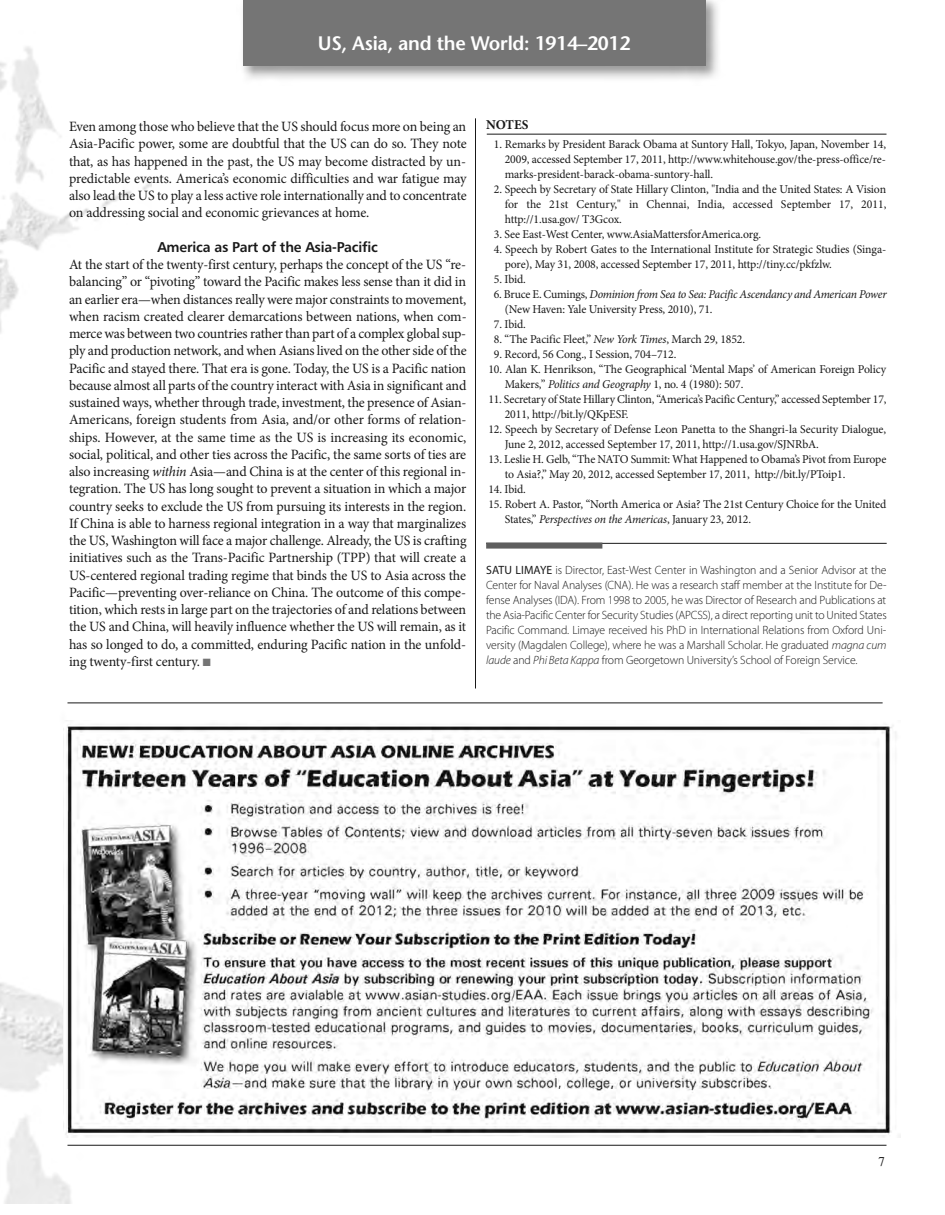
<style>
.page{position:relative;width:945px;height:1215px;background:#fff}
.page>*{position:absolute;margin:0;border:0;box-sizing:border-box;transform-origin:0 0}
.t1{font:600 19.5px "Stone Sans";letter-spacing:-.01em;color:#fff}
.t2{font:14.25px/17.2px "Minion Pro";letter-spacing:-.01em;color:#191919;text-align:justify}
.t3{font:14.25px "Humanist 777 BT Bold B";letter-spacing:-.015em;color:#191919}
.t4{font:700 13.5px "Minion Pro";letter-spacing:-.005em;color:#191919}
.t5{font:13.5px "EAA Times";color:#191919;scale:.95 1}
.t6{font:12px/15px "Minion Pro";letter-spacing:-.01em;color:#191919}
.t7{font:300 12px/15px "Myriad Pro";letter-spacing:-.01em;color:#191919;text-align:justify}
.s1{font-style:italic}
.s2{color:#757575}
.s3{font-weight:400}
</style>
<div class="page">
<img style="left:0;top:46px;width:151px;height:1157px">
<hr style="left:68px;top:1145px;width:818px;height:1px;background:#191919">
<img style="left:242px;top:0;width:476px;height:79px">
<div style="left:243px;top:0;width:462px;height:66px;background:#757575"></div>
<hr style="left:475px;top:118px;width:1px;height:571px;background:#191919">
<img style="left:64px;top:721px;width:837px;height:416px">
<hr style="left:68px;top:703px;width:815px;height:1px;background:#191919">
<hr style="left:486px;top:543px;width:401px;height:1px;background:#191919">
<div style="left:486px;top:543px;width:116px;height:6px;background:#5e5e5e"></div>
<hr style="left:487px;top:134px;width:399px;height:1px;background:#191919">
<h1 class="t1" style="left:318px;top:35px;width:314px">US, Asia, and the World: 1914–2012</h1>
<p class="t2" style="left:69px;top:119px;width:399px">Even among those who believe that the US should focus more on being an Asia-Pacific power, some are doubtful that the US can do so. They note that, as has happened in the past, the US may become distracted by un&shy;predictable events. America’s economic difficulties and war fatigue may also lead the US to play a less active role internationally and to concentrate on addressing social and economic grievances at home.</p>
<p class="t3" style="left:157px;top:241px;width:222px">America as Part of the Asia-Pacific</p>
<p class="t2" style="left:69px;top:257px;width:399px">At the start of the twenty-first century, perhaps the concept of the US “re&shy;balancing” or “pivoting” toward the Pacific makes less sense than it did in an earlier era—when distances really were major constraints to movement, when racism created clearer demarcations between nations, when com&shy;merce was between two countries rather than part of a complex global sup&shy;ply and production network, and when Asians lived on the other side of the Pacific and stayed there. That era is gone. Today, the US is a Pacific nation because almost all parts of the country interact with Asia in significant and sustained ways, whether through trade, investment, the presence of Asian-Americans, foreign students from Asia, and/or other forms of relation&shy;ships. However, at the same time as the US is increasing its economic, social, political, and other ties across the Pacific, the same sorts of ties are also increasing <span class="s1">within</span> Asia—and China is at the center of this regional in&shy;tegration. The US has long sought to prevent a situation in which a major country seeks to exclude the US from pursuing its interests in the region.<br>If China is able to harness regional integration in a way that marginalizes the US, Washington will face a major challenge. Already, the US is crafting initiatives such as the Trans-Pacific Partnership (TPP) that will create a US-centered regional trading regime that binds the US to Asia across the Pacific—preventing over-reliance on China. The outcome of this compe&shy;tition, which rests in large part on the trajectories of and relations between the US and China, will heavily influence whether the US will remain, as it has so longed to do, a committed, enduring Pacific nation in the unfold&shy;ing twenty-first century. <span class="s2">■</span></p>
<p class="t4" style="left:486px;top:120px;width:44px">NOTES</p>
<p class="t6" style="left:505px;top:138px;width:383px;text-align:justify;text-indent:-11px">1. Remarks by President Barack Obama at Suntory Hall, Tokyo, Japan, November 14, 2009, accessed September 17, 2011, http://www.whitehouse.gov/the-press-office/re&shy;marks-president-barack-obama-suntory-hall.</p>
<p class="t6" style="left:505px;top:183px;width:383px;text-align:justify;text-indent:-11px">2. Speech by Secretary of State Hillary Clinton, "India and the United States: A Vision for the 21st Century," in Chennai, India, accessed September 17, 2011, http://1.usa.gov/ T3Gcox.</p>
<p class="t6" style="left:494px;top:228px;width:269px">3. See East-West Center, www.AsiaMattersforAmerica.org.</p>
<p class="t6" style="left:505px;top:243px;width:383px;text-indent:-11px">4. Speech by Robert Gates to the International Institute for Strategic Studies (Singa&shy;pore), May 31, 2008, accessed September 17, 2011, http://tiny.cc/pkfzlw.</p>
<p class="t6" style="left:494px;top:273px;width:33px">5. Ibid.</p>
<p class="t6" style="left:505px;top:288px;width:383px;text-indent:-11px">6. Bruce E. Cumings, <span class="s1">Dominion from Sea to Sea: Pacific Ascendancy and American Power </span>(New Haven: Yale University Press, 2010), 71.</p>
<p class="t6" style="left:494px;top:318px;width:33px">7. Ibid.</p>
<p class="t6" style="left:494px;top:333px;width:253px">8. “The Pacific Fleet,” <span class="s1">New York Times</span>, March 29, 1852.</p>
<p class="t6" style="left:494px;top:348px;width:184px">9. Record, 56 Cong., I Session, 704–712.</p>
<p class="t6" style="left:505px;top:363px;width:383px;text-indent:-16px">10. Alan K. Henrikson, “The Geographical ‘Mental Maps’ of American Foreign Policy<br>Makers,” <span class="s1">Politics and Geography</span> 1, no. 4 (1980): 507.</p>
<p class="t6" style="left:505px;top:393px;width:383px;text-indent:-16px">11. Secretary of State Hillary Clinton, “America’s Pacific Century,” accessed September 17,<br>2011, http://bit.ly/QKpESF.</p>
<p class="t6" style="left:505px;top:423px;width:383px;text-indent:-16px">12. Speech by Secretary of Defense Leon Panetta to the Shangri-la Security Dialogue,<br>June 2, 2012, accessed September 17, 2011, http://1.usa.gov/SJNRbA.</p>
<p class="t6" style="left:505px;top:453px;width:383px;text-indent:-16px">13. Leslie H. Gelb, “The NATO Summit: What Happened to Obama’s Pivot from Europe to Asia?,” May 20, 2012, accessed September 17, 2011, http://bit.ly/PToip1.</p>
<p class="t6" style="left:488px;top:483px;width:39px">14. Ibid.</p>
<p class="t6" style="left:505px;top:498px;width:383px;text-indent:-16px">15. Robert A. Pastor, “North America or Asia? The 21st Century Choice for the United<br>States,” <span class="s1">Perspectives on the Americas</span>, January 23, 2012.</p>
<p class="t7" style="left:486px;top:564px;width:402px"><span class="s3">SAtu LiMAye</span> is Director, East-West Center in Washington and a Senior Advisor at the Center for Naval Analyses (CNA). He was a research staff member at the Institute for De&shy;fense Analyses (IDA). From 1998 to 2005, he was Director of Research and Publications at the Asia-Pacific Center for Security Studies (APCSS), a direct reporting unit to United States Pacific Command. Limaye received his PhD in International Relations from Oxford Uni&shy;versity (Magdalen College), where he was a Marshall Scholar. He graduated <span class="s1">magna cum laude</span> and <span class="s1">Phi Beta Kappa</span> from Georgetown University’s School of Foreign Service.</p>
<p class="t5" style="left:879px;top:1156px;width:8px">7</p>
</div>
